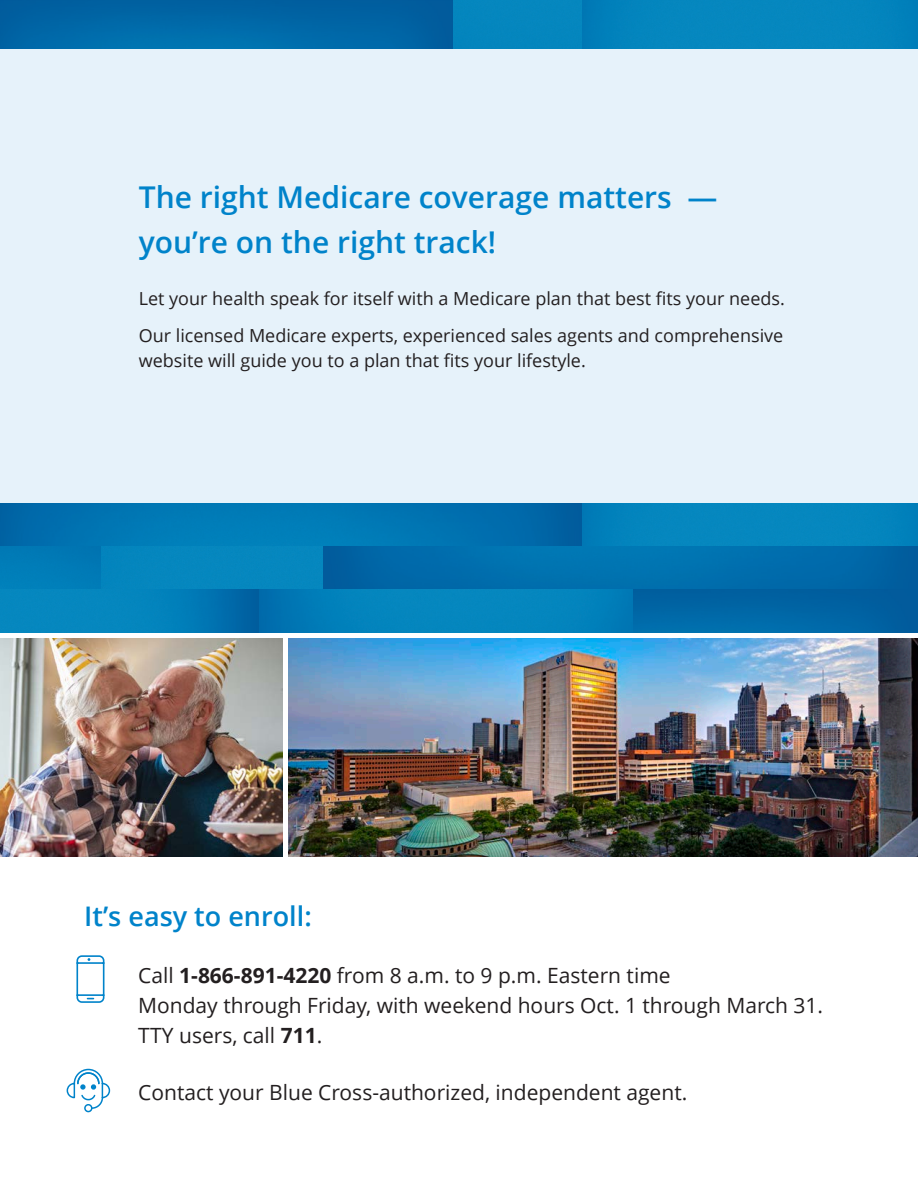
<style>
.page{position:relative;width:918px;height:1188px;background:#fff}
.page>*{position:absolute;margin:0;border:0;box-sizing:border-box;transform-origin:0 0}
.subhead{font:600 30px/45px "Open Sans";color:#0083ca}
.subhead-2{font:600 27px "Open Sans";color:#0083ca}
.body{font:21px/30px "Open Sans";color:#231f20}
.body-2{font:18px/25.5px "Open Sans";color:#231f20}
.s1{font-weight:700}
</style>
<div class="page">
<div style="left:0;top:0;width:918px;height:503px;background:#e6f2fa"></div>
<img style="left:0;top:503px;width:918px;height:129px">
<img style="left:288px;top:638px;width:630px;height:218px">
<img style="left:0;top:638px;width:282px;height:218px">
<svg style="left:76px;top:955px;width:29px;height:48px"></svg>
<div style="left:84px;top:1104px;width:9px;height:8px;border:1px solid #0083ca;border-radius:50%"></div>
<svg style="left:66px;top:1068px;width:45px;height:42px"></svg>
<img style="left:0;top:0;width:918px;height:49px">
<p class="subhead" style="left:139px;top:174px;width:580px">The right Medicare coverage matters — you’re on the right track!</p>
<p class="body-2" style="left:139px;top:285px;width:648px">Let your health speak for itself with a Medicare plan that best fits your needs.</p>
<p class="body-2" style="left:139px;top:322px;width:646px">Our licensed Medicare experts, experienced sales agents and comprehensive website will guide you to a plan that fits your lifestyle.</p>
<p class="subhead-2" style="left:84px;top:897px;width:229px">It’s easy to enroll:</p>
<p class="body" style="left:138px;top:959px;width:686px">Call <span class="s1">1-866-891-4220</span> from 8 a.m. to 9 p.m. Eastern time<br>Monday through Friday, with weekend hours Oct. 1 through March 31.<br>TTY users, call <span class="s1">711</span>.</p>
<p class="body" style="left:138px;top:1076px;width:551px">Contact your Blue Cross-authorized, independent agent.</p>
</div>
